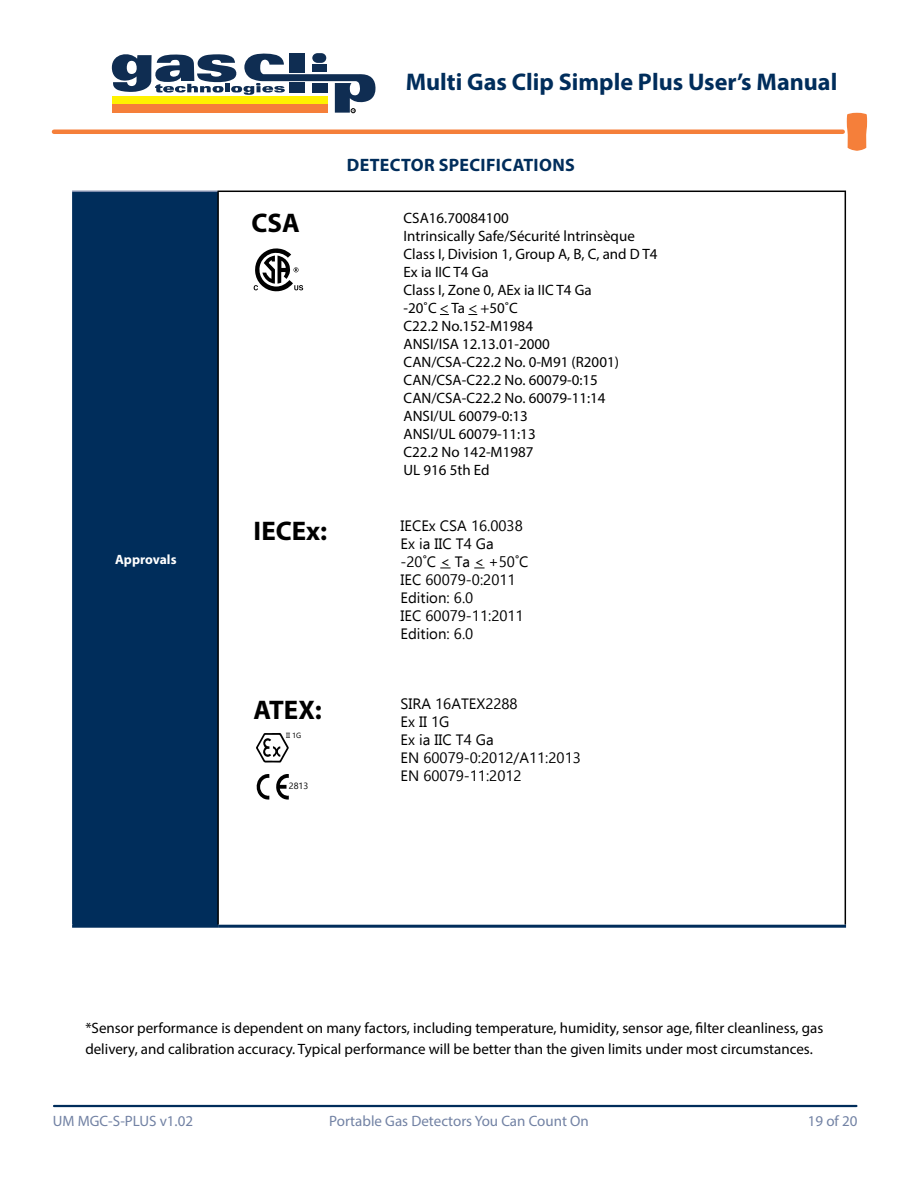
<style>
.page{position:relative;width:918px;height:1188px;background:#fff}
.page>*{position:absolute;margin:0;border:0;box-sizing:border-box;transform-origin:0 0}
.t1{font:700 27px "Myriad Pro";color:#000}
.t2{font:700 24.15px "Myriad Pro";color:#002d5b}
.t3{font:700 18px "Myriad Pro";letter-spacing:.02em;color:#002d5b}
.t4{font:15px/18px "Myriad Pro";color:#000}
.t5{font:15px/18px "Ebrima";color:#000}
.t6{font:15px "Myriad Pro";color:#7282a4}
.t7{font:700 13.5px "Myriad Pro";letter-spacing:-.005em;color:#fff}
.t8{font:9px "Ebrima";color:#000}
.t9{font:7.5px "Ebrima";color:#000}
</style>
<div class="page">
<hr style="left:54px;top:130px;width:789px;height:4px;background:#f57f3a">
<hr style="left:54px;top:1105px;width:802px;height:2px;background:#002d5b">
<svg style="left:112px;top:53px;width:264px;height:60px"></svg>
<svg style="left:847px;top:113px;width:20px;height:38px"></svg>
<div style="left:74px;top:191px;width:144px;height:735px;background:#002d5b"></div>
<hr style="left:217px;top:191px;width:629px;height:1px;background:#000">
<hr style="left:217px;top:192px;width:2px;height:733px;background:#000">
<hr style="left:845px;top:192px;width:1px;height:733px;background:#000">
<hr style="left:72px;top:192px;width:3px;height:733px;background:#002d5b">
<hr style="left:72px;top:925px;width:146px;height:3px;background:#002d5b">
<hr style="left:218px;top:925px;width:628px;height:3px;background:#002d5b">
<hr style="left:72px;top:191px;width:145px;height:1px;background:#7e8cac">
<svg style="left:254px;top:248px;width:49px;height:44px"></svg>
<svg style="left:256px;top:733px;width:33px;height:30px"></svg>
<svg style="left:276px;top:774px;width:13px;height:26px"></svg>
<svg style="left:256px;top:774px;width:13px;height:26px"></svg>
<h2 class="t2" style="left:406px;top:66px;width:433px">Multi Gas Clip Simple Plus User’s Manual</h2>
<p class="t7" style="left:115px;top:550px;width:63px">Approvals</p>
<h1 class="t1" style="left:252px;top:205px;width:50px">CSA</h1>
<h1 class="t1" style="left:254px;top:513px;width:75px">IECEx:</h1>
<p class="t3" style="left:347px;top:153px;width:230px">DETECTOR SPECIFICATIONS</p>
<p class="t4" style="left:404px;top:209px;width:256px">CSA16.70084100<br>Intrinsically Safe/Sécurité lntrinsèque<br>Class I, Division 1, Group A, B, C, and D T4<br>Ex ia IIC T4 Ga<br>Class I, Zone 0, AEx ia IIC T4 Ga<br>-20˚C &lt; Ta &lt; +50˚C<br>C22.2 No.152-M1984<br>ANSI/ISA 12.13.01-2000<br>CAN/CSA-C22.2 No. 0-M91 (R2001)<br>CAN/CSA-C22.2 No. 60079-0:15<br>CAN/CSA-C22.2 No. 60079-11:14<br>ANSI/UL 60079-0:13<br>ANSI/UL 60079-11:13<br>C22.2 No 142-M1987<br>UL 916 5th Ed</p>
<p class="t5" style="left:401px;top:516px;width:130px">IECEx CSA 16.0038<br>Ex ia IIC T4 Ga -20˚C &lt; Ta &lt; +50˚C<br>IEC 60079-0:2011<br>Edition: 6.0<br>IEC 60079-11:2011<br>Edition: 6.0</p>
<h1 class="t1" style="left:254px;top:692px;width:70px">ATEX:</h1>
<p class="t9" style="left:286px;top:730px;width:17px">II 1G</p>
<p class="t8" style="left:289px;top:780px;width:21px">2813</p>
<p class="t5" style="left:401px;top:695px;width:182px">SIRA 16ATEX2288<br>Ex II 1G<br>Ex ia IIC T4 Ga<br>EN 60079-0:2012/A11:2013<br>EN 60079-11:2012</p>
<p class="t4" style="left:85px;top:1016px;width:739px;line-height:21.8px">*Sensor performance is dependent on many factors, including temperature, humidity, sensor age, filter cleanliness, gas delivery, and calibration accuracy. Typical performance will be better than the given limits under most circumstances.</p>
<p class="t6" style="left:53px;top:1112px;width:142px">UM MGC-S-PLUS v1.02</p>
<p class="t6" style="left:329px;top:1112px;width:261px">Portable Gas Detectors You Can Count On</p>
<p class="t6" style="left:808px;top:1112px;width:51px">19 of 20</p>
</div>
